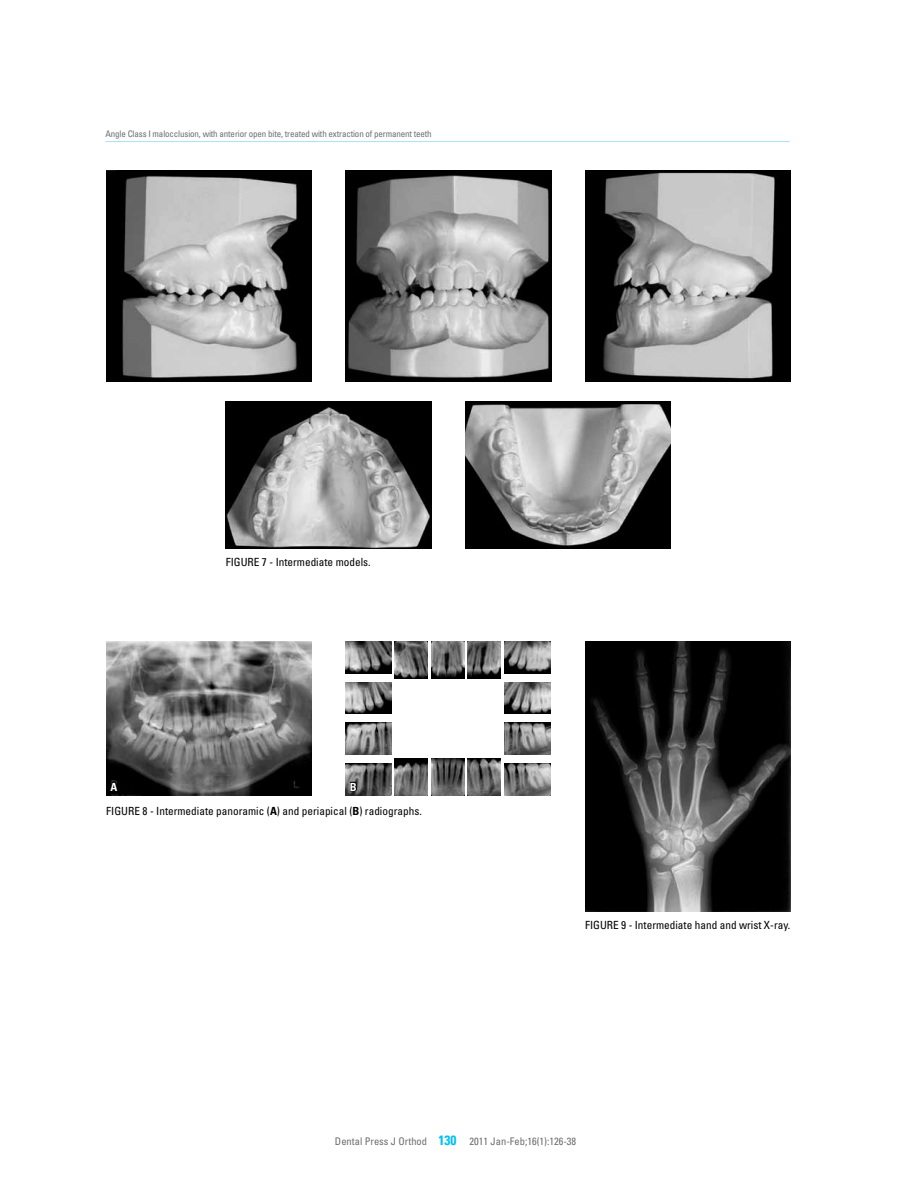
<style>
.page{position:relative;width:918px;height:1188px;background:#fff}
.page>*{position:absolute;margin:0;border:0;box-sizing:border-box;transform-origin:0 0}
.t1{font:condensed 11.25px "Univers";color:#000}
.t2{font:700 condensed 11.25px "Univers";color:#fff}
.t3{font:condensed 10.5px "Univers";color:#6d6e71}
.t4{font:condensed 9px "Univers";letter-spacing:-.015em;color:#6d6e71}
.s1{font-weight:700}
.s2{font-weight:700;font-size:13.5px;color:#00c0f3}
</style>
<div class="page">
<hr style="left:106px;top:141px;width:684px;height:1px;background:#abe1fa">
<img style="left:106px;top:170px;width:206px;height:211px">
<img style="left:226px;top:401px;width:205px;height:148px">
<img style="left:346px;top:170px;width:205px;height:211px">
<img style="left:465px;top:401px;width:205px;height:148px">
<img style="left:585px;top:170px;width:205px;height:211px">
<img style="left:585px;top:641px;width:205px;height:271px">
<img style="left:106px;top:641px;width:206px;height:154px">
<img style="left:395px;top:759px;width:33px;height:36px">
<img style="left:395px;top:641px;width:33px;height:38px">
<img style="left:431px;top:759px;width:33px;height:36px">
<img style="left:431px;top:641px;width:33px;height:38px">
<img style="left:468px;top:759px;width:33px;height:36px">
<img style="left:468px;top:641px;width:33px;height:38px">
<img style="left:345px;top:763px;width:46px;height:32px">
<img style="left:345px;top:682px;width:46px;height:32px">
<img style="left:345px;top:723px;width:46px;height:32px">
<img style="left:345px;top:641px;width:46px;height:32px">
<img style="left:504px;top:763px;width:46px;height:32px">
<img style="left:504px;top:682px;width:46px;height:32px">
<img style="left:504px;top:723px;width:46px;height:32px">
<img style="left:504px;top:641px;width:46px;height:32px">
<svg style="left:109px;top:770px;width:10px;height:22px"></svg>
<svg style="left:349px;top:781px;width:9px;height:11px"></svg>
<p class="t4" style="left:106px;top:128px;width:328px">Angle Class I malocclusion, with anterior open bite, treated with extraction of permanent teeth</p>
<p class="t1" style="left:226px;top:555px;width:146px">FigurE 7 - I ntermediate models.</p>
<p class="t2" style="left:111px;top:780px;width:8px">A</p>
<p class="t2" style="left:350px;top:780px;width:8px">B</p>
<p class="t1" style="left:106px;top:803px;width:317px">FigurE 8 - Intermediate panoramic (<span class="s1">A</span>) and periapical (<span class="s1">B</span>) radiographs.</p>
<p class="t1" style="left:585px;top:918px;width:207px">FigurE 9 - I ntermediate hand and wrist X-ray.</p>
<p class="t3" style="left:335px;top:1134px;width:243px">Dental Press J Orthod <span class="s2">130</span> 2011 Jan-Feb;16(1):126-38</p>
</div>
